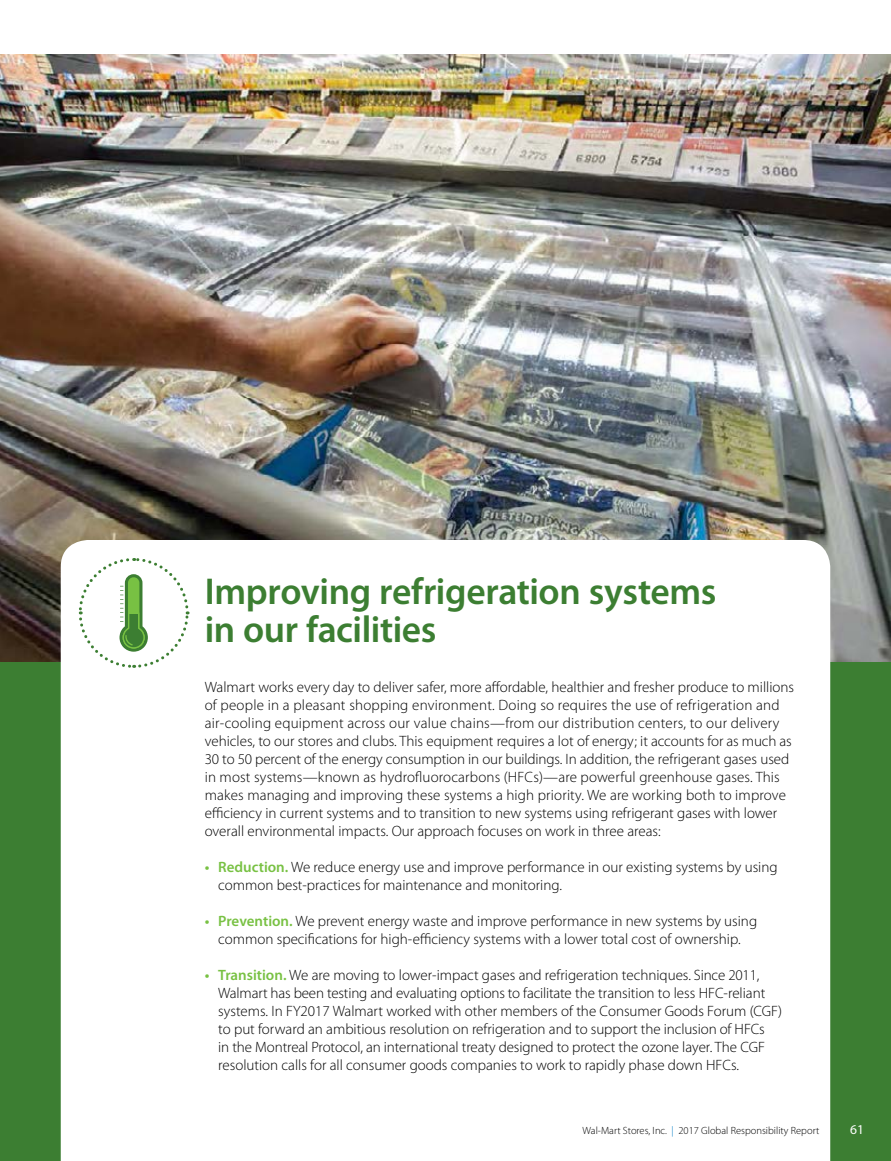
<style>
.page{position:relative;width:891px;height:1161px;background:#fff}
.page>*{position:absolute;margin:0;border:0;box-sizing:border-box;transform-origin:0 0}
.t1{font:600 37.5px/37.5px "Myriad Pro";letter-spacing:-.01em;color:#3c7e32}
.t2{font:300 15px/18px "Myriad Pro";color:#000}
.t3{font:13.5px "Myriad Pro";color:#fff}
.t4{font:300 10.5px "Myriad Pro";color:#000}
.s1{font-weight:600;color:#78c143}
.s2{color:#007dc5}
</style>
<div class="page">
<div style="left:0;top:662px;width:891px;height:499px;background:#3c7e32"></div>
<img style="left:0;top:54px;width:891px;height:608px">
<svg style="left:61px;top:540px;width:769px;height:621px"></svg>
<svg style="left:77px;top:556px;width:113px;height:113px"></svg>
<h1 class="t1" style="left:205px;top:573px;width:513px">Improving refrigeration systems in our facilities</h1>
<p class="t2" style="left:205px;top:678px;width:591px">Walmart works every day to deliver safer, more affordable, healthier and fresher produce to millions of people in a pleasant shopping environment. Doing so requires the use of refrigeration and air-cooling equipment across our value chains—from our distribution centers, to our delivery vehicles, to our stores and clubs. This equipment requires a lot of energy; it accounts for as much as 30 to 50 percent of the energy consumption in our buildings. In addition, the refrigerant gases used in most systems—known as hydrofluorocarbons (HFCs)—are powerful greenhouse gases. This makes managing and improving these systems a high priority. We are working both to improve efficiency in current systems and to transition to new systems using refrigerant gases with lower overall environmental impacts. Our approach focuses on work in three areas:</p>
<p class="t2" style="left:218px;top:858px;width:561px;text-indent:-14px"><span class="s1">• Reduction.</span> We reduce energy use and improve performance in our existing systems by using common best-practices for maintenance and monitoring.</p>
<p class="t2" style="left:205px;top:912px;width:554px;text-align:center"><span class="s1">• Prevention.</span> We prevent energy waste and improve performance in new systems by using common specifications for high-efficiency systems with a lower total cost of ownership.</p>
<p class="t2" style="left:218px;top:966px;width:565px;text-indent:-14px"><span class="s1">• Transition.</span> We are moving to lower-impact gases and refrigeration techniques. Since 2011, Walmart has been testing and evaluating options to facilitate the transition to less HFC-reliant systems. In FY2017 Walmart worked with other members of the Consumer Goods Forum (CGF) to put forward an ambitious resolution on refrigeration and to support the inclusion of HFCs<br>in the Montreal Protocol, an international treaty designed to protect the ozone layer. The CGF resolution calls for all consumer goods companies to work to rapidly phase down HFCs.</p>
<p class="t4" style="left:583px;top:1125px;width:238px">Wal-Mart Stores, Inc. <span class="s2">|</span> 2017 Global Responsibility Report</p>
<p class="t3" style="left:850px;top:1122px;width:15px">61</p>
</div>
